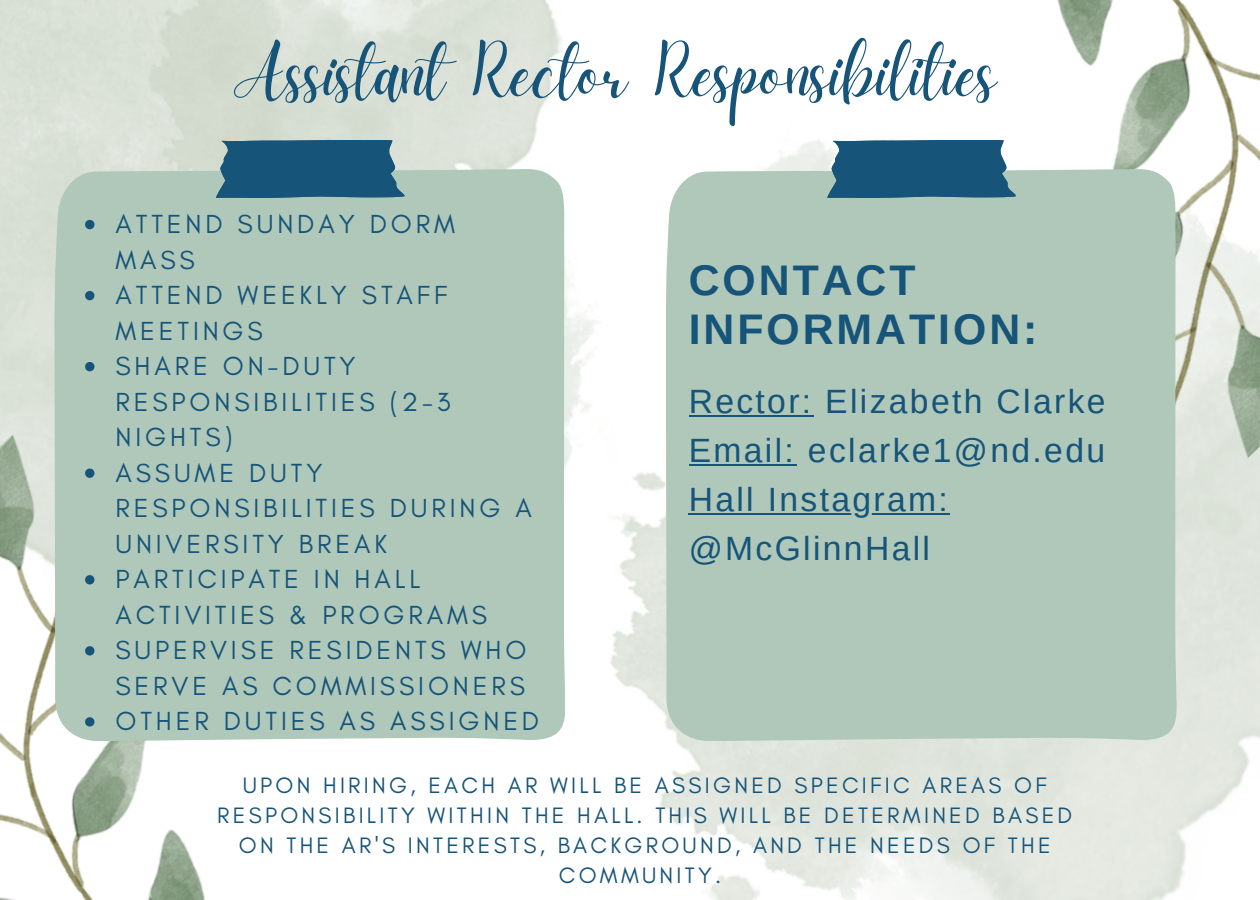
<style>
.page{position:relative;width:1260px;height:900px;background:#fff}
.page>*{position:absolute;margin:0;border:0;box-sizing:border-box;transform-origin:0 0}
.t1{font:75px "Daydream";color:#165479}
.t2{font:700 42.75px/48.8px "Arimo";letter-spacing:.07em;color:#165479}
.t3{font:33.75px/48.8px "Arimo";letter-spacing:.07em;color:#165479}
.t4{font:26.75px/35.5px "Glacial Indifference";letter-spacing:.145em;color:#165479}
.t5{font:22.75px/30px "Glacial Indifference";letter-spacing:.145em;color:#165479;text-align:center}
</style>
<div class="page">
<img style="left:400px;top:0;width:860px;height:900px">
<img style="left:0;top:289px;width:659px;height:611px">
<img style="left:601px;top:0;width:659px;height:605px">
<div style="left:54px;top:169px;width:511px;height:572px;background:#afc8b9"></div>
<div style="left:666px;top:169px;width:511px;height:572px;background:#afc8b9"></div>
<svg style="left:216px;top:140px;width:189px;height:58px;background:#286181"></svg>
<svg style="left:827px;top:140px;width:189px;height:58px;background:#2b6383"></svg>
<svg style="left:85px;top:220px;width:9px;height:9px"></svg>
<svg style="left:85px;top:291px;width:9px;height:9px"></svg>
<svg style="left:85px;top:362px;width:9px;height:9px"></svg>
<svg style="left:85px;top:469px;width:9px;height:9px"></svg>
<svg style="left:85px;top:575px;width:9px;height:9px"></svg>
<svg style="left:85px;top:646px;width:9px;height:10px"></svg>
<svg style="left:85px;top:717px;width:9px;height:10px"></svg>
<hr style="left:689px;top:415px;width:125px;height:2px;background:#165479">
<hr style="left:689px;top:464px;width:107px;height:2px;background:#165479">
<hr style="left:689px;top:513px;width:261px;height:2px;background:#165479">
<h1 class="t1" style="left:234px;top:29px;width:765px">Assistant Rector Responsibilities</h1>
<p class="t4" style="left:115px;top:206px;width:425px">ATTEND SUNDAY DORM<br>MASS<br>ATTEND WEEKLY STAFF<br>MEETINGS<br>SHARE ON-DUTY<br>RESPONSIBILITIES (2-3<br>NIGHTS)<br>ASSUME DUTY<br>RESPONSIBILITIES DURING A<br>UNIVERSITY BREAK<br>PARTICIPATE IN HALL<br>ACTIVITIES &amp; PROGRAMS<br>SUPERVISE RESIDENTS WHO<br>SERVE AS COMMISSIONERS<br>OTHER DUTIES AS ASSIGNED</p>
<h2 class="t2" style="left:689px;top:256px;width:350px">CONTACT<br>INFORMATION:</h2>
<p class="t3" style="left:689px;top:377px;width:418px">Rector: Elizabeth Clarke<br>Email: eclarke1@nd.edu<br>Hall Instagram: @McGlinnHall</p>
<p class="t5" style="left:217px;top:770px;width:857px">UPON HIRING, EACH AR WILL BE ASSIGNED SPECIFIC AREAS OF RESPONSIBILITY WITHIN THE HALL. THIS WILL BE DETERMINED BASED ON THE AR'S INTERESTS, BACKGROUND, AND THE NEEDS OF THE COMMUNITY.</p>
</div>
